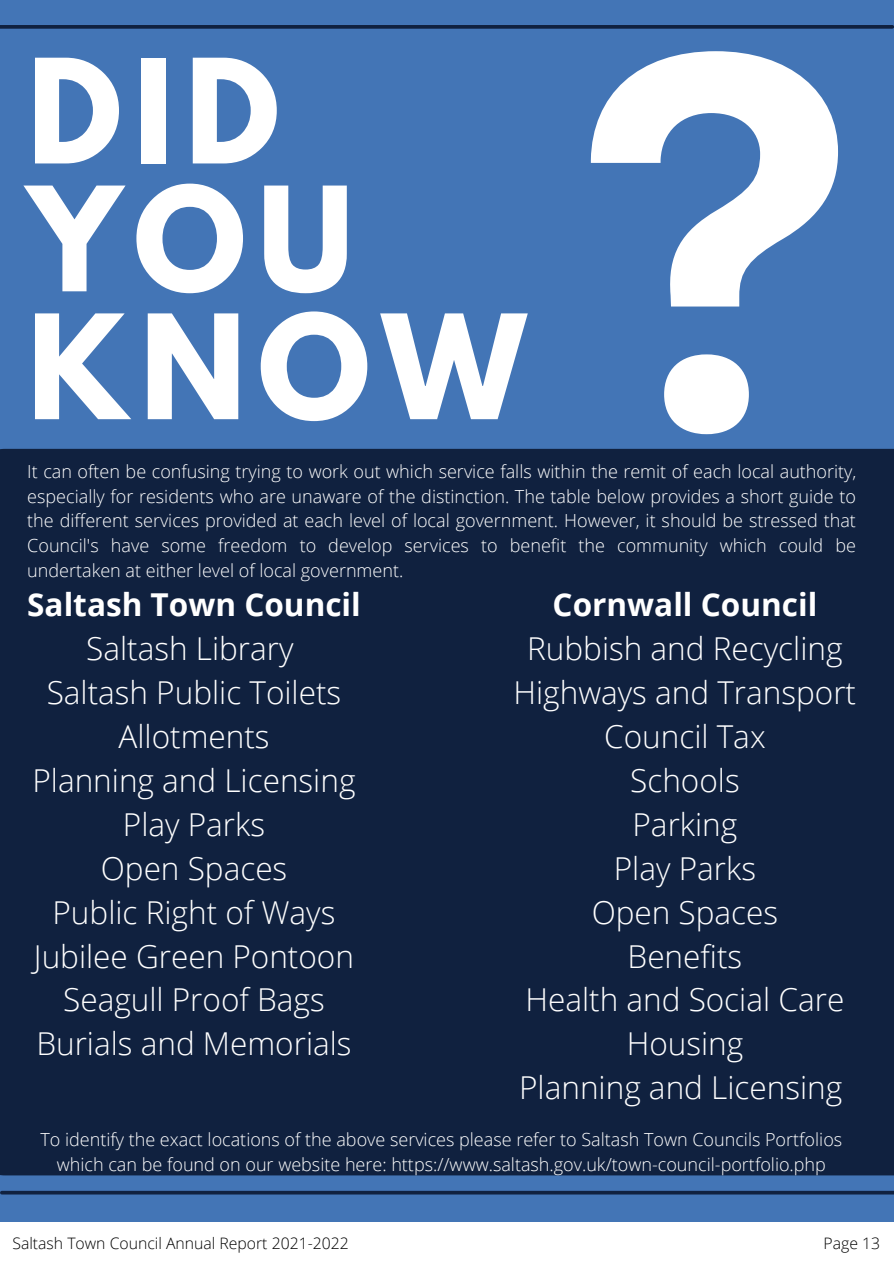
<style>
.page{position:relative;width:894px;height:1264px;background:#fff}
.page>*{position:absolute;margin:0;border:0;box-sizing:border-box;transform-origin:0 0}
.t1{font:700 128.1px/127.8px "League Spartan";letter-spacing:.09em;color:#fff}
.t2{font:300 31.5px/44px "Open Sans";color:#fff;text-align:center}
.t3{font:700 31.5px "Open Sans";color:#fff}
.t4{font:300 18px/24.8px "Open Sans";color:#fff;text-align:justify}
.t5{font:300 15.75px "Open Sans";color:#000}
</style>
<div class="page">
<div style="left:0;top:0;width:893px;height:1263px;background:#4375b6"></div>
<svg style="left:590px;top:51px;width:247px;height:383px"></svg>
<div style="left:0;top:449px;width:893px;height:726px;background:#10213f"></div>
<svg style="left:0;top:25px;width:892px;height:4px;background:#142748"></svg>
<svg style="left:2px;top:1190px;width:891px;height:4px;background:#1a3258"></svg>
<div style="left:0;top:1222px;width:893px;height:41px;background:#fff"></div>
<h1 class="t1" style="left:27px;top:64px;width:500px">DID<br>YOU<br>KNOW</h1>
<p class="t4" style="left:27px;top:458px;width:830px">It can often be confusing trying to work out which service falls within the remit of each local authority, especially for residents who are unaware of the distinction. The table below provides a short guide to the different services provided at each level of local government. However, it should be stressed that Council's have some freedom to develop services to benefit the community which could be undertaken at either level of local government.</p>
<h2 class="t3" style="left:27px;top:582px;width:335px">Saltash Town Council</h2>
<h2 class="t2" style="left:32px;top:626px;width:324px">Saltash Library<br>Saltash Public Toilets<br>Allotments<br>Planning and Licensing<br>Play Parks<br>Open Spaces<br>Public Right of Ways<br>Jubilee Green Pontoon<br>Seagull Proof Bags<br>Burials and Memorials</h2>
<h2 class="t3" style="left:552px;top:582px;width:266px">Cornwall Council</h2>
<h2 class="t2" style="left:513px;top:626px;width:344px">Rubbish and Recycling<br>Highways and Transport<br>Council Tax<br>Schools<br>Parking<br>Play Parks<br>Open Spaces<br>Benefits<br>Health and Social Care<br>Housing<br>Planning and Licensing</h2>
<p class="t4" style="left:40px;top:1127px;width:803px;text-align:center">To identify the exact locations of the above services please refer to Saltash Town Councils Portfolios which can be found on our website here: https://www.saltash.gov.uk/town-council-portfolio.php</p>
<p class="t5" style="left:12px;top:1232px;width:338px">Saltash Town Council Annual Report 2021-2022</p>
<p class="t5" style="left:823px;top:1232px;width:58px">Page 13</p>
</div>
